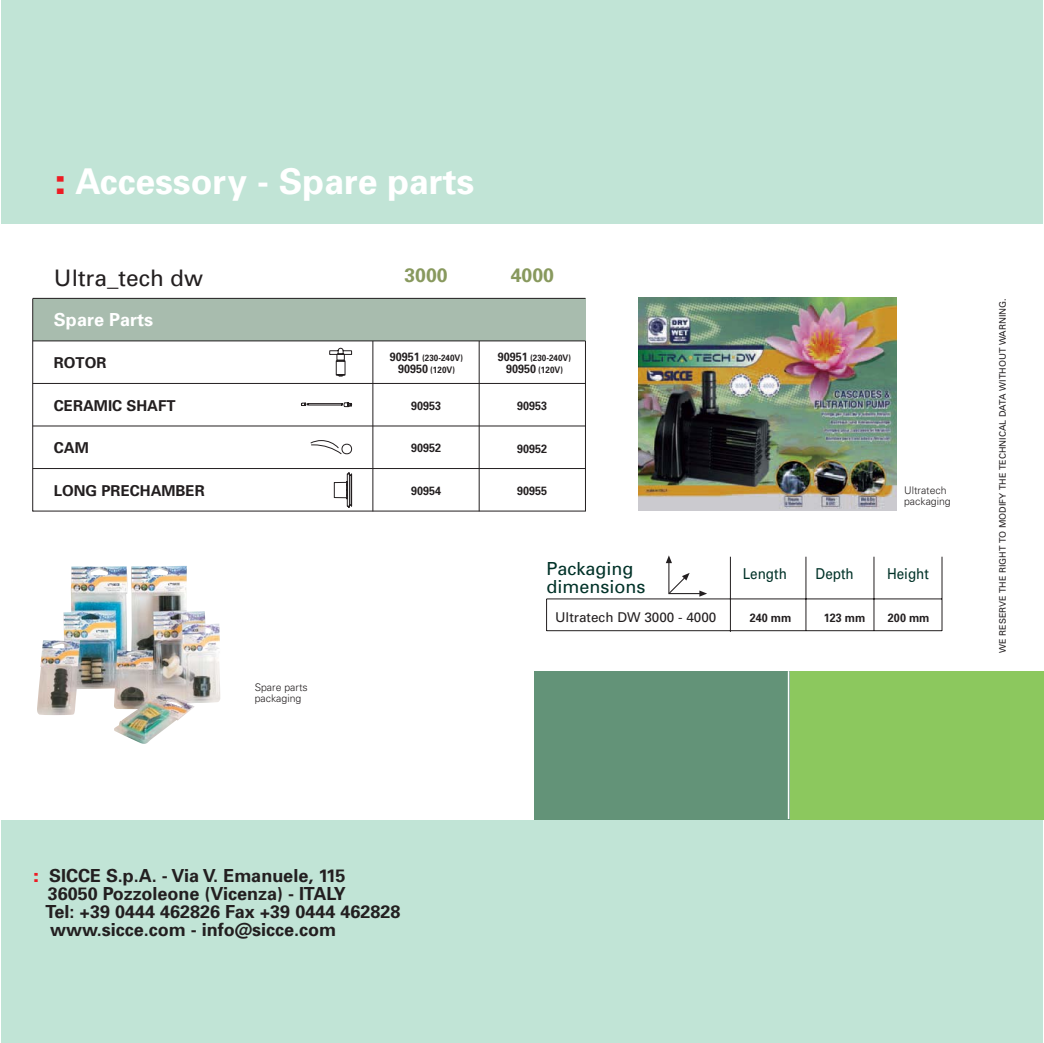
<style>
.page{position:relative;width:1044px;height:1043px;background:#fff}
.page>*{position:absolute;margin:0;border:0;box-sizing:border-box;transform-origin:0 0}
.t1{font:700 35.55px "Univers";color:#fff}
.t2{font:22.8px "Univers";color:#231f20}
.t3{font:700 19.5px "Univers";color:#88995e}
.t4{font:700 18px/18px "Univers";color:#231f20}
.t5{font:18px/18px "Univers";color:#003228}
.t6{font:700 18px "Univers";color:#fff}
.t7{font:700 15px "Univers";color:#231f20}
.t8{font:15px "Univers";color:#003228;scale:.9 1}
.t9{font:13.5px "Univers";color:#231f20}
.t10{font:700 12px "Univers";color:#231f20;scale:.9 1}
.t11{font:300 10.5px/10.5px "Univers";color:#231f20}
.t12{font:9px "Univers";color:#231f20}
.t13{font:700 9px/12px "Univers";color:#231f20;text-align:center;scale:.9 1}
.s1{font-weight:900;font-stretch:expanded;color:#ed1c24}
.s2{font-size:12px}
</style>
<div class="page">
<div style="left:1px;top:1px;width:1042px;height:1041px;background:#c1e4d6"></div>
<div style="left:777px;top:224px;width:267px;height:149px;background:#fff"></div>
<div style="left:267px;top:224px;width:510px;height:149px;background:#fff"></div>
<div style="left:1px;top:224px;width:266px;height:149px;background:#fff"></div>
<div style="left:777px;top:373px;width:267px;height:149px;background:#fff"></div>
<div style="left:267px;top:373px;width:510px;height:149px;background:#fff"></div>
<div style="left:1px;top:373px;width:266px;height:149px;background:#fff"></div>
<div style="left:777px;top:522px;width:267px;height:148px;background:#fff"></div>
<div style="left:267px;top:522px;width:510px;height:148px;background:#fff"></div>
<div style="left:1px;top:522px;width:266px;height:148px;background:#fff"></div>
<div style="left:1px;top:670px;width:776px;height:149px;background:#fff"></div>
<hr style="left:585px;top:299px;width:1px;height:212px;background:#231f20">
<hr style="left:479px;top:299px;width:1px;height:212px;background:#231f20">
<hr style="left:372px;top:299px;width:1px;height:212px;background:#231f20">
<div style="left:33px;top:298px;width:552px;height:43px;background:#a8bcae"></div>
<hr style="left:33px;top:340px;width:552px;height:1px;background:#231f20">
<hr style="left:33px;top:383px;width:552px;height:1px;background:#231f20">
<hr style="left:33px;top:425px;width:552px;height:1px;background:#231f20">
<hr style="left:33px;top:468px;width:552px;height:1px;background:#231f20">
<svg style="left:301px;top:348px;width:51px;height:59px"></svg>
<hr style="left:33px;top:510px;width:552px;height:1px;background:#231f20">
<hr style="left:33px;top:298px;width:552px;height:1px;background:#231f20">
<hr style="left:32px;top:299px;width:1px;height:212px;background:#231f20">
<svg style="left:310px;top:440px;width:43px;height:68px"></svg>
<hr style="left:942px;top:556px;width:1px;height:75px;background:#231f20">
<hr style="left:874px;top:556px;width:1px;height:75px;background:#231f20">
<hr style="left:806px;top:556px;width:1px;height:75px;background:#231f20">
<hr style="left:730px;top:556px;width:1px;height:75px;background:#231f20">
<hr style="left:547px;top:630px;width:395px;height:1px;background:#231f20">
<hr style="left:547px;top:598px;width:395px;height:1px;background:#231f20">
<hr style="left:546px;top:599px;width:1px;height:32px;background:#231f20">
<svg style="left:666px;top:555px;width:41px;height:41px"></svg>
<img style="left:638px;top:297px;width:258px;height:213px">
<img style="left:37px;top:566px;width:183px;height:178px">
<div style="left:790px;top:670px;width:254px;height:149px;background:#8cc85e"></div>
<div style="left:535px;top:670px;width:255px;height:149px;background:#639378"></div>
<hr style="left:788px;top:671px;width:1px;height:148px;background:#fff">
<h1 class="t1" style="left:54px;top:168px;width:422px"><span class="s1">:</span> Accessory - Spare parts</h1>
<p class="t2" style="left:54px;top:269px;width:151px">Ultra_tech dw</p>
<p class="t6" style="left:54px;top:313px;width:101px">Spare Parts</p>
<p class="t7" style="left:54px;top:357px;width:54px">ROTOR</p>
<p class="t7" style="left:54px;top:400px;width:123px">CERAMIC SHAFT</p>
<p class="t7" style="left:54px;top:442px;width:36px">CAM</p>
<p class="t7" style="left:54px;top:485px;width:152px">LONG PRECHAMBER</p>
<p class="t11" style="left:255px;top:683px;width:55px">Spare parts packaging</p>
<p class="t3" style="left:404px;top:268px;width:45px">3000</p>
<p class="t3" style="left:511px;top:268px;width:45px">4000</p>
<p class="t13" style="left:390px;top:353px;width:83px"><span class="s2">90951</span> (230-240V)<br><span class="s2">90950</span> (120V)</p>
<p class="t13" style="left:498px;top:353px;width:83px"><span class="s2">90951</span> (230-240V)<br><span class="s2">90950</span> (120V)</p>
<p class="t10" style="left:411px;top:401px;width:35px">90953</p>
<p class="t10" style="left:517px;top:401px;width:35px">90953</p>
<p class="t10" style="left:517px;top:444px;width:35px">90952</p>
<p class="t10" style="left:411px;top:486px;width:35px">90954</p>
<p class="t10" style="left:517px;top:486px;width:35px">90955</p>
<p class="t10" style="left:411px;top:444px;width:35px">90952</p>
<p class="t5" style="left:546px;top:561px;width:100px">Packaging dimensions</p>
<p class="t11" style="left:904px;top:486px;width:48px">Ultratech packaging</p>
<p class="t8" style="left:743px;top:568px;width:51px">Length</p>
<p class="t8" style="left:816px;top:568px;width:44px">Depth</p>
<p class="t8" style="left:887px;top:568px;width:48px">Height</p>
<p class="t9" style="left:555px;top:612px;width:163px">Ultratech DW 3000 - 4000</p>
<p class="t10" style="left:750px;top:613px;width:48px">240 mm</p>
<p class="t10" style="left:824px;top:613px;width:48px">123 mm</p>
<p class="t10" style="left:888px;top:613px;width:48px">200 mm</p>
<p class="t12" style="left:999px;top:653px;width:356px;rotate:-90deg">WE RESERVE THE RIGHT TO MODIFY THE TECHNICAL DATA WITHOUT WARNING.</p>
<p class="t4" style="left:46px;top:868px;width:356px;text-indent:-13px"><span class="s1">:</span> SICCE S.p.A. - Via V. Emanuele, 115<br>36050 Pozzoleone (Vicenza) - ITALY<br>Tel: +39 0444 462826 Fax +39 0444 462828 www.sicce.com - info@sicce.com</p>
</div>
